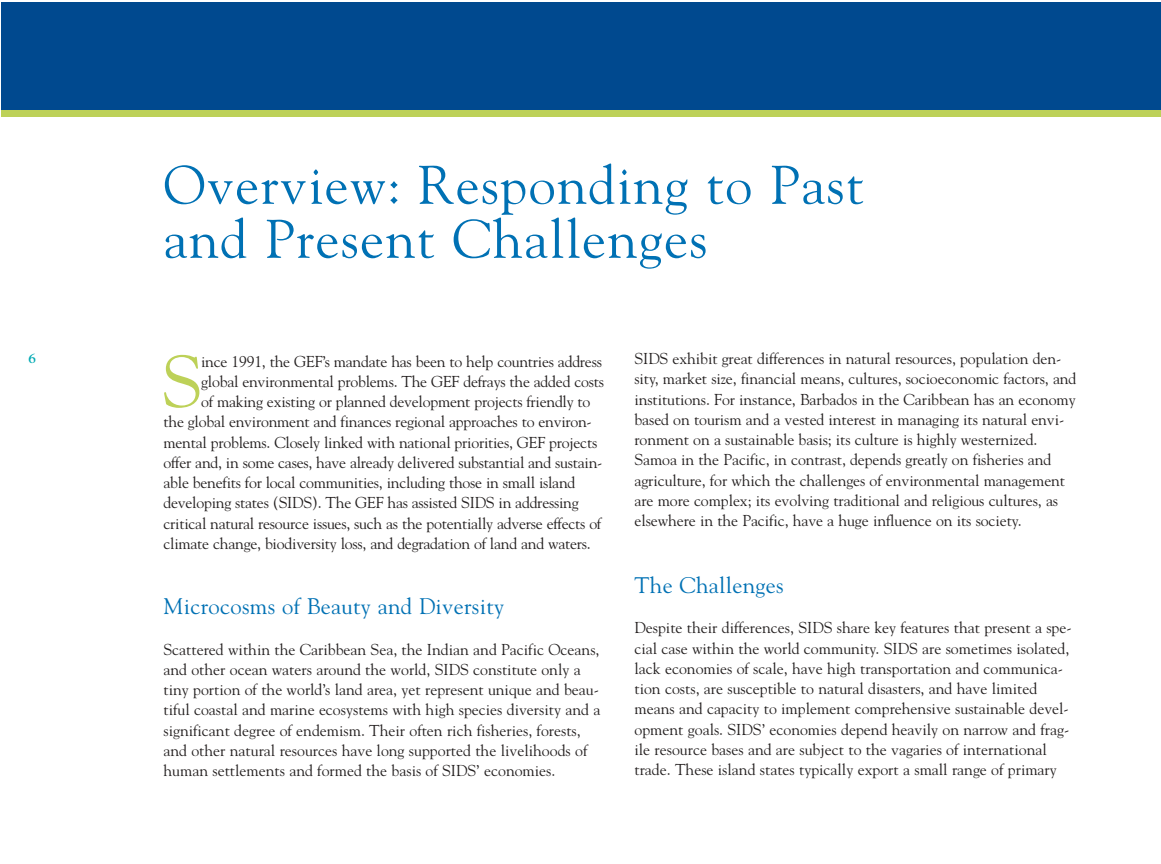
<style>
.page{position:relative;width:1161px;height:864px;background:#fff}
.page>*{position:absolute;margin:0;border:0;box-sizing:border-box;transform-origin:0 0}
.t1{font:73.2px "Goudy";color:#bdd158}
.t2{font:54px/54px "Goudy";letter-spacing:.025em;color:#0071b4}
.t3{font:22.5px "Goudy";letter-spacing:.015em;color:#0071b4}
.t4{font:15.75px/20.2px "Goudy";letter-spacing:-.005em;color:#231f1f}
.t5{font:700 13.5px "Goudy";color:#00aab4}
</style>
<div class="page">
<div style="left:2px;top:2px;width:1159px;height:108px;background:#00498f"></div>
<div style="left:2px;top:110px;width:1159px;height:7px;background:#bdd158"></div>
<h2 class="t2" style="left:164px;top:162px;width:702px">Overview: Responding to Past and Present Challenges</h2>
<p class="t5" style="left:28px;top:352px;width:9px">6</p>
<h1 class="t1" style="left:162px;top:353px;width:42px">S</h1>
<p class="t4" style="left:201px;top:352px;width:402px">ince 1991, the GEF’s mandate has been to help countries address</p>
<p class="t4" style="left:201px;top:372px;width:404px">global environmental problems. The GEF defrays the added costs</p>
<p class="t4" style="left:201px;top:393px;width:391px">of making existing or planned development projects friendly to</p>
<p class="t4" style="left:163px;top:413px;width:430px">the global environment and finances regional approaches to environ-</p>
<p class="t4" style="left:163px;top:433px;width:435px">mental problems. Closely linked with national priorities, GEF projects</p>
<p class="t4" style="left:163px;top:453px;width:441px">offer and, in some cases, have already delivered substantial and sustain-</p>
<p class="t4" style="left:163px;top:474px;width:413px">able benefits for local communities, including those in small island</p>
<p class="t4" style="left:163px;top:494px;width:417px">developing states (SIDS). The GEF has assisted SIDS in addressing</p>
<p class="t4" style="left:163px;top:514px;width:439px">critical natural resource issues, such as the potentially adverse effects of</p>
<p class="t4" style="left:163px;top:534px;width:429px">climate change, biodiversity loss, and degradation of land and waters.</p>
<h3 class="t3" style="left:164px;top:597px;width:342px">Microcosms of Beauty and Diversity</h3>
<p class="t4" style="left:164px;top:640px;width:438px">Scattered within the Caribbean Sea, the Indian and Pacific Oceans, and other ocean waters around the world, SIDS constitute only a tiny portion of the world’s land area, yet represent unique and beau&shy;tiful coastal and marine ecosystems with high species diversity and a significant degree of endemism. Their often rich fisheries, forests, and other natural resources have long supported the livelihoods of human settlements and formed the basis of SIDS’ economies.</p>
<p class="t4" style="left:635px;top:350px;width:443px">SIDS exhibit great differences in natural resources, population den&shy;sity, market size, financial means, cultures, socioeconomic factors, and institutions. For instance, Barbados in the Caribbean has an economy based on tourism and a vested interest in managing its natural envi&shy;ronment on a sustainable basis; its culture is highly westernized.<br>Samoa in the Pacific, in contrast, depends greatly on fisheries and agriculture, for which the challenges of environmental management are more complex; its evolving traditional and religious cultures, as elsewhere in the Pacific, have a huge influence on its society.</p>
<h3 class="t3" style="left:634px;top:576px;width:151px">The Challenges</h3>
<p class="t4" style="left:634px;top:619px;width:439px">Despite their differences, SIDS share key features that present a spe&shy;cial case within the world community. SIDS are sometimes isolated, lack economies of scale, have high transportation and communica&shy;tion costs, are susceptible to natural disasters, and have limited means and capacity to implement comprehensive sustainable devel&shy;opment goals. SIDS’ economies depend heavily on narrow and frag&shy;ile resource bases and are subject to the vagaries of international trade. These island states typically export a small range of primary</p>
</div>
